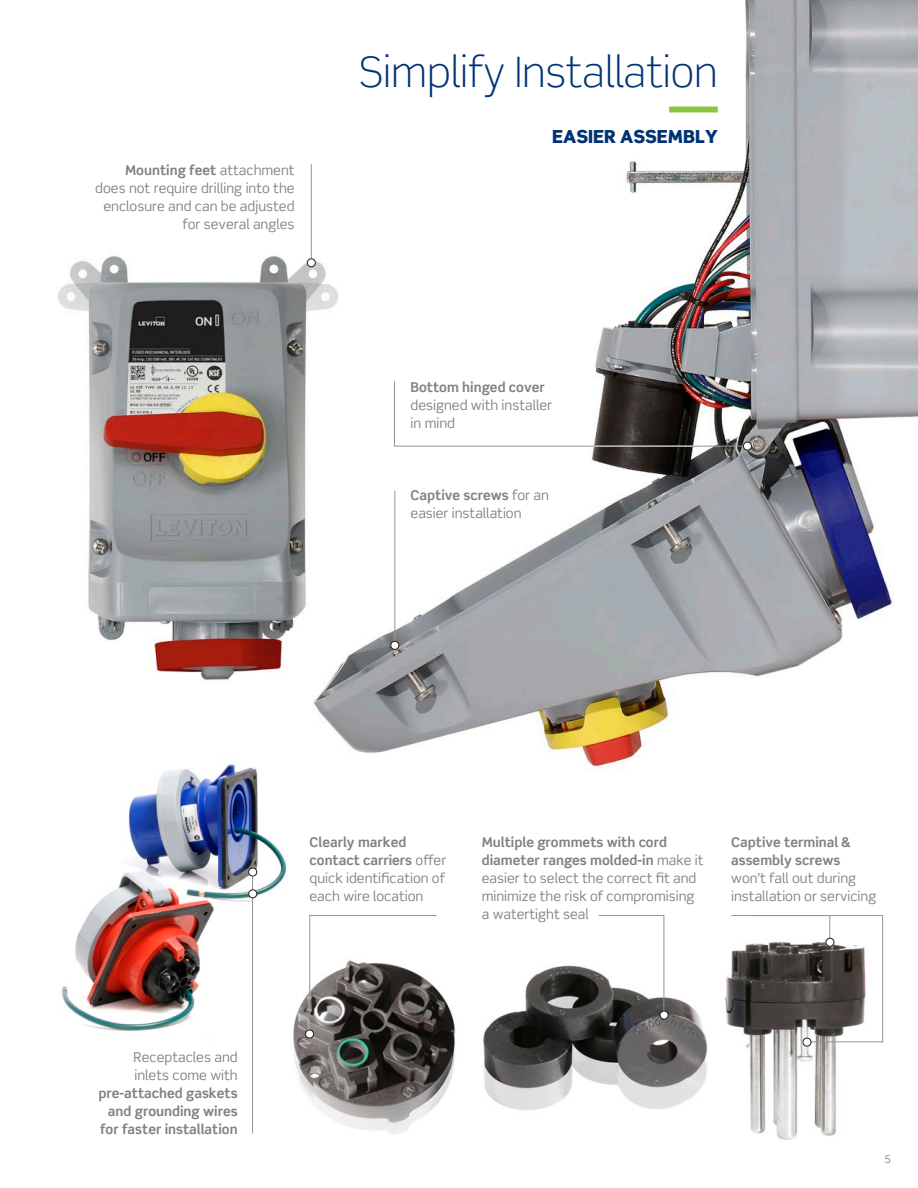
<style>
.page{position:relative;width:918px;height:1188px;background:#fff}
.page>*{position:absolute;margin:0;border:0;box-sizing:border-box;transform-origin:0 0}
.t1{font:300 42px "Scene Std";color:#013374}
.t2{font:900 18px "Scene Std";color:#013374}
.t3{font:13.5px/18px "Scene Std";color:#808285}
.t4{font:700 13.5px/18px "Scene Std";color:#808285;text-align:right}
.t5{font:10.5px "Scene Std";color:#808285}
.s1{font-weight:700}
.s2{font-weight:400}
</style>
<div class="page">
<img style="left:310px;top:0;width:608px;height:769px">
<img style="left:293px;top:989px;width:163px;height:146px">
<img style="left:483px;top:965px;width:225px;height:145px">
<img style="left:725px;top:976px;width:111px;height:164px">
<svg style="left:730px;top:915px;width:153px;height:128px"></svg>
<svg style="left:598px;top:915px;width:67px;height:104px"></svg>
<svg style="left:309px;top:915px;width:128px;height:118px"></svg>
<hr style="left:252px;top:872px;width:1px;height:261px;background:#939598">
<div style="left:803px;top:1038px;width:8px;height:8px;background:#fff;border-radius:50%"></div>
<div style="left:803px;top:1038px;width:8px;height:9px;border:1px solid #231f20;border-radius:50%"></div>
<div style="left:826px;top:938px;width:8px;height:8px;background:#fff;border-radius:50%"></div>
<div style="left:826px;top:938px;width:8px;height:9px;border:1px solid #231f20;border-radius:50%"></div>
<div style="left:660px;top:1011px;width:8px;height:8px;background:#fff;border-radius:50%"></div>
<div style="left:660px;top:1011px;width:8px;height:8px;border:1px solid #231f20;border-radius:50%"></div>
<div style="left:306px;top:1030px;width:8px;height:8px;background:#fff;border-radius:50%"></div>
<div style="left:305px;top:1030px;width:9px;height:8px;border:1px solid #231f20;border-radius:50%"></div>
<div style="left:669px;top:106px;width:49px;height:6px;background:#8bc63e"></div>
<hr style="left:311px;top:164px;width:1px;height:101px;background:#939598">
<hr style="left:394px;top:491px;width:1px;height:154px;background:#939598">
<svg style="left:394px;top:381px;width:353px;height:66px"></svg>
<hr style="left:594px;top:446px;width:99px;height:1px;background:#dcdddf">
<img style="left:58px;top:246px;width:292px;height:445px">
<img style="left:61px;top:763px;width:226px;height:268px">
<div style="left:307px;top:259px;width:8px;height:8px;background:#fff;border-radius:50%"></div>
<div style="left:307px;top:258px;width:9px;height:9px;border:1px solid #231f20;border-radius:50%"></div>
<div style="left:249px;top:890px;width:8px;height:8px;background:#fff;border-radius:50%"></div>
<div style="left:248px;top:889px;width:9px;height:9px;border:1px solid #231f20;border-radius:50%"></div>
<div style="left:249px;top:868px;width:8px;height:8px;background:#fff;border-radius:50%"></div>
<div style="left:248px;top:868px;width:9px;height:8px;border:1px solid #231f20;border-radius:50%"></div>
<div style="left:743px;top:442px;width:8px;height:8px;background:#fff;border-radius:50%"></div>
<div style="left:743px;top:442px;width:9px;height:9px;border:1px solid #231f20;border-radius:50%"></div>
<div style="left:391px;top:641px;width:8px;height:8px;background:#fff;border-radius:50%"></div>
<div style="left:390px;top:641px;width:9px;height:9px;border:1px solid #231f20;border-radius:50%"></div>
<p class="t3" style="left:95px;top:161px;width:201px;text-align:right"><span class="s1">Mounting feet</span> attachment does not require drilling into the enclosure and can be adjusted for several angles</p>
<p class="t1" style="left:359px;top:46px;width:360px">Simplify Installation</p>
<p class="t2" style="left:552px;top:125px;width:167px">EASIER ASSEMBLY</p>
<p class="t3" style="left:411px;top:378px;width:143px"><span class="s1">Bottom hinged cover </span>designed with installer in mind</p>
<p class="t3" style="left:411px;top:486px;width:140px"><span class="s1">Captive screws</span> for an easier installation</p>
<p class="t4" style="left:98px;top:1048px;width:141px"><span class="s2">Receptacles and inlets come with </span>pre-attached gaskets and grounding wires for faster installation</p>
<p class="t3" style="left:310px;top:833px;width:138px"><span class="s1">Clearly marked contact carriers</span> offer quick identification of each wire location</p>
<p class="t3" style="left:482px;top:833px;width:223px"><span class="s1">Multiple grommets with cord diameter ranges molded-in</span> make it easier to select the correct fit and minimize the risk of compromising a watertight seal</p>
<p class="t3" style="left:731px;top:833px;width:147px"><span class="s1">Captive terminal &amp; assembly screws </span>won’t fall out during installation or servicing</p>
<p class="t5" style="left:885px;top:1152px;width:8px">5</p>
</div>
